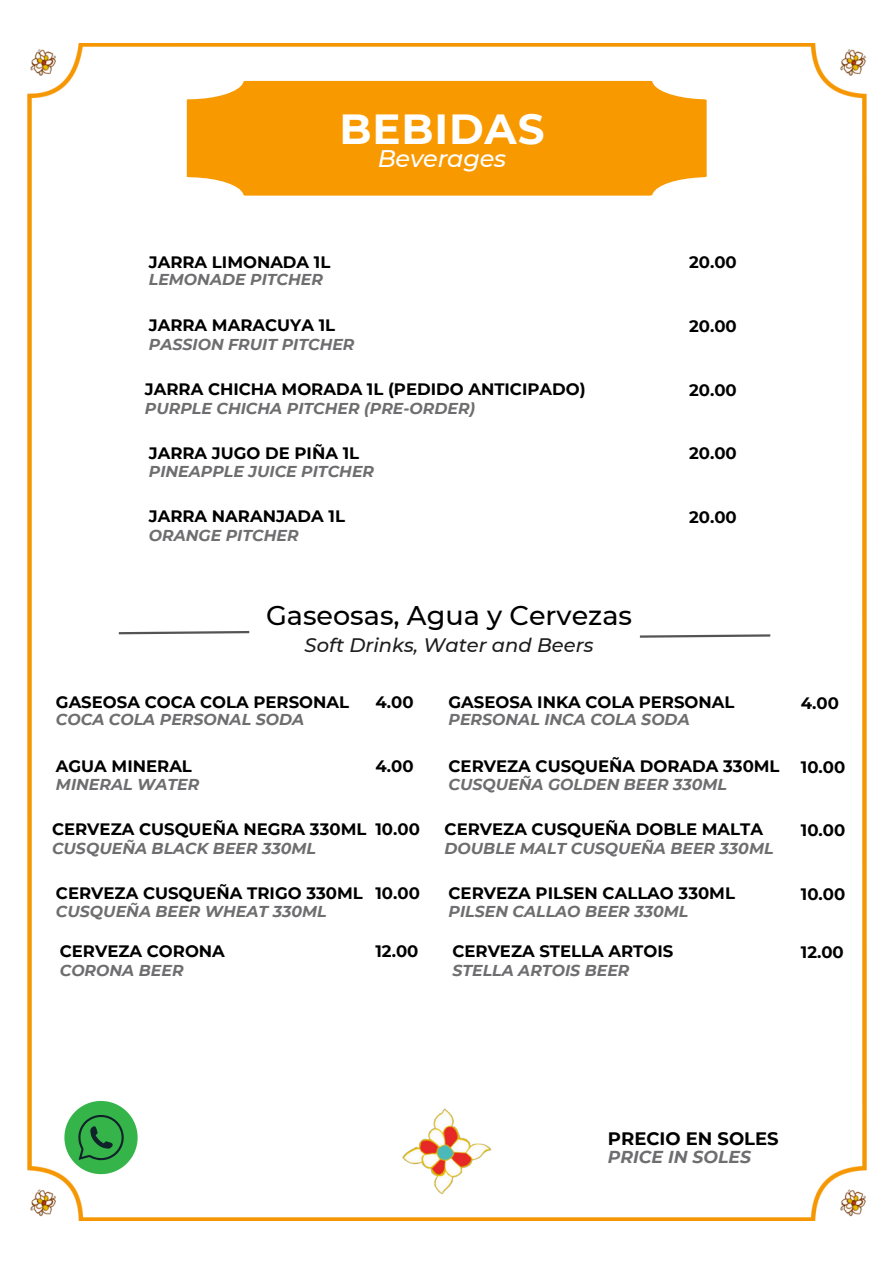
<style>
.page{position:relative;width:894px;height:1264px;background:#fff}
.page>*{position:absolute;margin:0;border:0;box-sizing:border-box;transform-origin:0 0}
.t1{font:700 42px "Montserrat";letter-spacing:.02em;color:#fff}
.t2{font:500 27px "Montserrat";color:#000}
.t3{font:italic 500 24px "Montserrat";letter-spacing:-.01em;color:#fff}
.t4{font:italic 500 19.5px "Montserrat";color:#1e1d1d}
.t5{font:700 18px "Montserrat";color:#000}
.t6{font:italic 700 17.25px "Montserrat";color:#6e6e70}
.t7{font:700 16.5px "Montserrat";color:#000}
.t8{font:italic 700 15.75px "Montserrat";color:#6e6e70}
</style>
<div class="page">
<img style="left:28px;top:43px;width:838px;height:1177px">
<svg style="left:185px;top:81px;width:524px;height:115px;fill:#f89900"></svg>
<svg style="left:116px;top:630px;width:135px;height:5px"></svg>
<svg style="left:637px;top:633px;width:135px;height:6px"></svg>
<svg style="left:64px;top:1100px;width:73px;height:74px"></svg>
<p class="t1" style="left:339px;top:103px;width:206px">BEBIDAS</p>
<h1 class="t3" style="left:377px;top:143px;width:130px">Beverages</h1>
<h3 class="t7" style="left:149px;top:252px;width:183px">JARRA LIMONADA 1L</h3>
<p class="t8" style="left:149px;top:270px;width:176px">LEMONADE PITCHER</p>
<p class="t7" style="left:149px;top:315px;width:188px">JARRA MARACUYA 1L</p>
<p class="t8" style="left:149px;top:334px;width:207px">PASSION FRUIT PITCHER</p>
<p class="t7" style="left:689px;top:252px;width:49px">20.00</p>
<p class="t7" style="left:689px;top:316px;width:49px">20.00</p>
<p class="t7" style="left:145px;top:379px;width:442px">JARRA CHICHA MORADA 1L (PEDIDO ANTICIPADO)</p>
<p class="t8" style="left:145px;top:398px;width:332px">PURPLE CHICHA PITCHER (PRE-ORDER)</p>
<p class="t7" style="left:689px;top:379px;width:49px">20.00</p>
<p class="t7" style="left:149px;top:443px;width:212px">JARRA JUGO DE PIÑA 1L</p>
<p class="t8" style="left:149px;top:462px;width:227px">PINEAPPLE JUICE PITCHER</p>
<p class="t7" style="left:689px;top:443px;width:49px">20.00</p>
<p class="t7" style="left:149px;top:506px;width:197px">JARRA NARANJADA 1L</p>
<p class="t8" style="left:149px;top:525px;width:151px">ORANGE PITCHER</p>
<p class="t7" style="left:689px;top:506px;width:49px">20.00</p>
<p class="t2" style="left:266px;top:598px;width:367px">Gaseosas, Agua y Cervezas</p>
<h2 class="t4" style="left:304px;top:632px;width:290px">Soft Drinks, Water and Beers</h2>
<h5 class="t7" style="left:56px;top:692px;width:294px">GASEOSA COCA COLA PERSONAL</h5>
<p class="t8" style="left:56px;top:710px;width:249px">COCA COLA PERSONAL SODA</p>
<p class="t7" style="left:56px;top:755px;width:137px">AGUA MINERAL</p>
<p class="t8" style="left:56px;top:774px;width:145px">MINERAL WATER</p>
<p class="t7" style="left:375px;top:692px;width:40px">4.00</p>
<p class="t7" style="left:375px;top:755px;width:40px">4.00</p>
<p class="t7" style="left:448px;top:692px;width:287px">GASEOSA INKA COLA PERSONAL</p>
<p class="t8" style="left:448px;top:710px;width:243px">PERSONAL INCA COLA SODA</p>
<p class="t7" style="left:448px;top:755px;width:332px">CERVEZA CUSQUEÑA DORADA 330ML</p>
<p class="t8" style="left:448px;top:774px;width:280px">CUSQUEÑA GOLDEN BEER 330ML</p>
<p class="t7" style="left:800px;top:693px;width:40px">4.00</p>
<p class="t7" style="left:800px;top:756px;width:46px">10.00</p>
<p class="t7" style="left:52px;top:819px;width:316px">CERVEZA CUSQUEÑA NEGRA 330ML</p>
<p class="t8" style="left:52px;top:838px;width:265px">CUSQUEÑA BLACK BEER 330ML</p>
<p class="t7" style="left:375px;top:819px;width:46px">10.00</p>
<p class="t7" style="left:444px;top:819px;width:320px">CERVEZA CUSQUEÑA DOBLE MALTA</p>
<p class="t8" style="left:444px;top:838px;width:330px">DOUBLE MALT CUSQUEÑA BEER 330ML</p>
<p class="t7" style="left:800px;top:820px;width:46px">10.00</p>
<p class="t7" style="left:56px;top:883px;width:308px">CERVEZA CUSQUEÑA TRIGO 330ML</p>
<p class="t8" style="left:56px;top:902px;width:272px">CUSQUEÑA BEER WHEAT 330ML</p>
<p class="t7" style="left:375px;top:883px;width:46px">10.00</p>
<p class="t7" style="left:448px;top:883px;width:288px">CERVEZA PILSEN CALLAO 330ML</p>
<p class="t8" style="left:448px;top:902px;width:241px">PILSEN CALLAO BEER 330ML</p>
<p class="t7" style="left:800px;top:884px;width:46px">10.00</p>
<p class="t7" style="left:60px;top:941px;width:166px">CERVEZA CORONA</p>
<p class="t8" style="left:60px;top:960px;width:125px">CORONA BEER</p>
<p class="t7" style="left:375px;top:941px;width:44px">12.00</p>
<p class="t7" style="left:452px;top:941px;width:222px">CERVEZA STELLA ARTOIS</p>
<p class="t8" style="left:452px;top:960px;width:178px">STELLA ARTOIS BEER</p>
<p class="t7" style="left:800px;top:942px;width:44px">12.00</p>
<p class="t5" style="left:607px;top:1127px;width:172px">PRECIO EN SOLES</p>
<p class="t6" style="left:607px;top:1146px;width:145px">PRICE IN SOLES</p>
</div>
